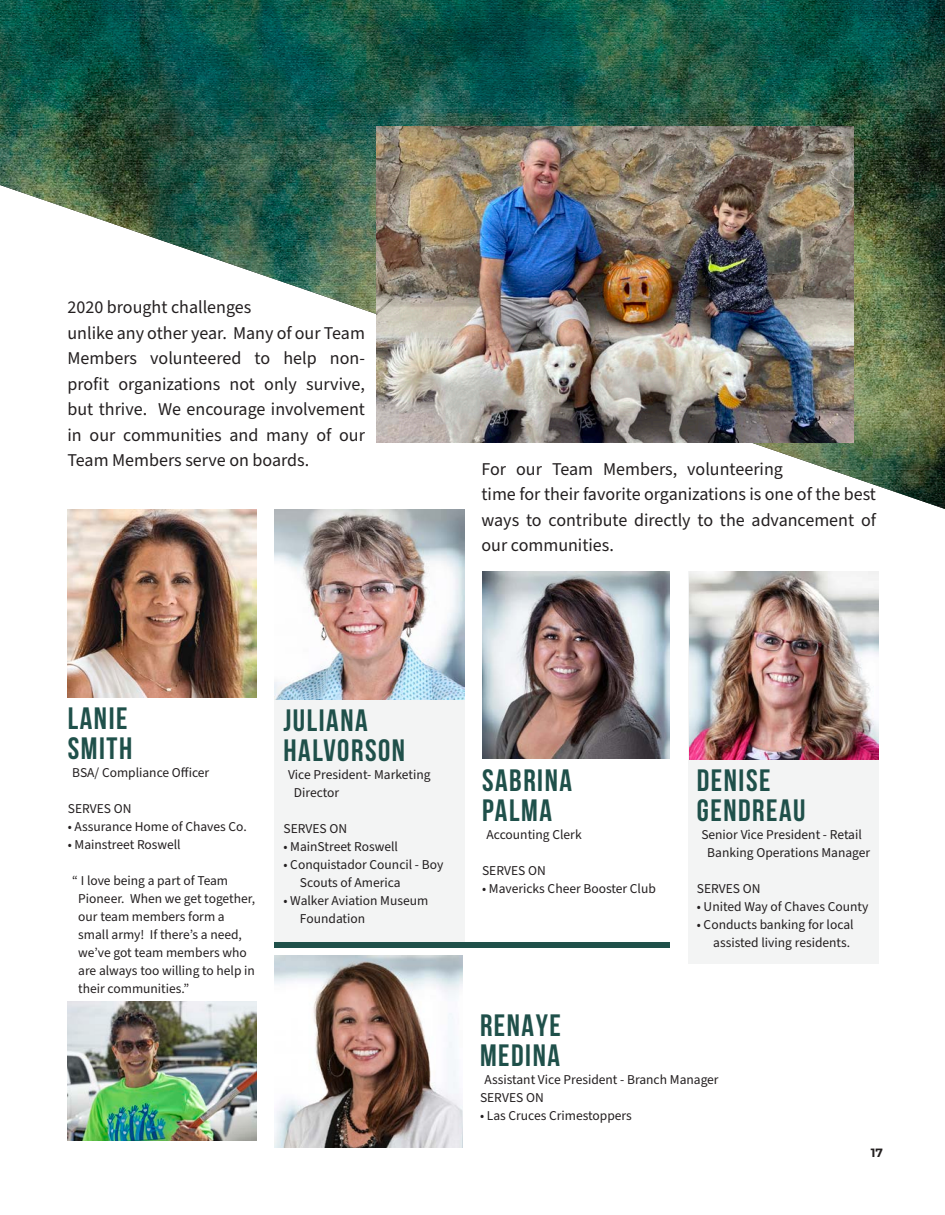
<style>
.page{position:relative;width:945px;height:1215px;background:#fff}
.page>*{position:absolute;margin:0;border:0;box-sizing:border-box;transform-origin:0 0}
.t1{font:700 30.9px/30px "Bebas Neue";letter-spacing:.05em;color:#1f504a}
.t2{font:18px/25.5px "Source Sans Pro";color:#231f20}
.t3{font:13.5px/18px "Source Sans Pro";color:#231f20}
.t4{font:700 12px "Montserrat";color:#231f20}
</style>
<div class="page">
<div style="left:274px;top:509px;width:191px;height:436px;background:#f3f4f4"></div>
<div style="left:688px;top:571px;width:190px;height:393px;background:#f3f4f4"></div>
<img style="left:0;top:0;width:945px;height:509px">
<img style="left:377px;top:127px;width:476px;height:315px">
<img style="left:689px;top:571px;width:189px;height:189px">
<img style="left:274px;top:509px;width:191px;height:190px">
<img style="left:68px;top:1001px;width:188px;height:139px">
<img style="left:68px;top:509px;width:188px;height:189px">
<img style="left:482px;top:571px;width:188px;height:188px">
<img style="left:274px;top:956px;width:189px;height:191px">
<div style="left:274px;top:943px;width:396px;height:5px;background:#1f504a"></div>
<p class="t2" style="left:68px;top:295px;width:299px">2020 brought challenges<br>unlike any other year. Many of our Team Members volunteered to help non&shy;profit organizations not only survive, but thrive. We encourage involvement in our communities and many of our Team Members serve on boards.</p>
<h2 class="t2" style="left:482px;top:457px;width:396px">For our Team Members, volunteering<br>time for their favorite organizations is one of the best ways to contribute directly to the advancement of our communities.</h2>
<h1 class="t1" style="left:68px;top:703px;width:66px">LANIE<br>SMITH</h1>
<p class="t3" style="left:72px;top:764px;width:139px">BSA/ Compliance Officer</p>
<p class="t3" style="left:68px;top:800px;width:65px">SERVES ON</p>
<p class="t3" style="left:68px;top:818px;width:181px">• Assurance Home of Chaves Co.</p>
<p class="t3" style="left:68px;top:836px;width:114px">• Mainstreet Roswell</p>
<p class="t3" style="left:78px;top:872px;width:178px;text-indent:-6px">“ I love being a part of Team<br>Pioneer. When we get together, our team members form a small army! If there’s a need, we’ve got team members who are always too willing to help in their communities.”</p>
<h1 class="t1" style="left:284px;top:705px;width:123px">JULIANA<br>HALVORSON</h1>
<p class="t3" style="left:294px;top:766px;width:138px;text-indent:-6px">Vice President- Marketing<br>Director</p>
<p class="t3" style="left:283px;top:820px;width:65px">SERVES ON</p>
<p class="t3" style="left:283px;top:838px;width:116px">• MainStreet Roswell</p>
<p class="t3" style="left:300px;top:856px;width:145px;text-indent:-17px">• Conquistador Council - Boy<br>Scouts of America</p>
<p class="t3" style="left:300px;top:892px;width:130px;text-indent:-16px">• Walker Aviation Museum<br>Foundation</p>
<h1 class="t1" style="left:482px;top:765px;width:92px">SABRINA<br>PALMA</h1>
<p class="t3" style="left:487px;top:826px;width:97px">Accounting Clerk</p>
<p class="t3" style="left:482px;top:862px;width:65px">SERVES ON</p>
<p class="t3" style="left:482px;top:880px;width:175px">• Mavericks Cheer Booster Club</p>
<h1 class="t1" style="left:697px;top:765px;width:110px">DENISE<br>GENDREAU</h1>
<p class="t3" style="left:707px;top:826px;width:164px;text-indent:-6px">Senior Vice President - Retail<br>Banking Operations Manager</p>
<p class="t3" style="left:697px;top:880px;width:65px">SERVES ON</p>
<p class="t3" style="left:697px;top:898px;width:173px">• United Way of Chaves County</p>
<p class="t3" style="left:697px;top:916px;width:158px;text-align:right">• Conducts banking for local assisted living residents.</p>
<h1 class="t1" style="left:480px;top:1010px;width:82px">RENAYE<br>MEDINA</h1>
<p class="t3" style="left:480px;top:1071px;width:240px;text-indent:4px">Assistant Vice President - Branch Manager<br>SERVES ON</p>
<p class="t3" style="left:480px;top:1107px;width:153px">• Las Cruces Crimestoppers</p>
<p class="t4" style="left:871px;top:1144px;width:14px">17</p>
</div>
